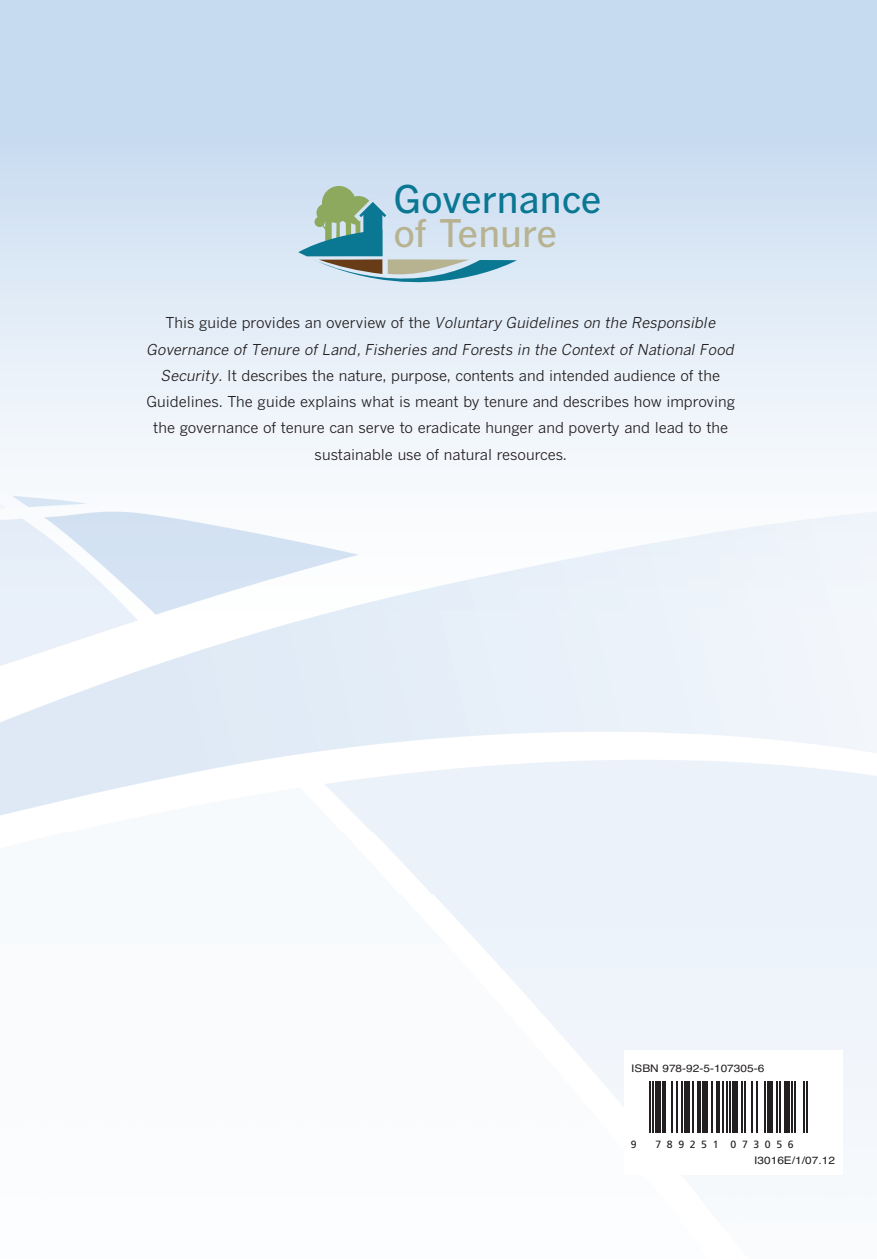
<style>
.page{position:relative;width:877px;height:1259px;background:#fff}
.page>*{position:absolute;margin:0;border:0;box-sizing:border-box;transform-origin:0 0}
.t1{font:500 37.8px "Benton Gothic";color:#0a7793}
.t2{font:500 37.8px "Benton Gothic";letter-spacing:-.01em;color:#b7b290}
.t3{font:14.88px/26.2px "Benton Gothic";color:#231f20;text-align:center}
.t4{font:10.5px "Helvetica";color:#231f20;scale:1.13 1}
.t5{font:10.5px "Frutiger LT Std";letter-spacing:.535em;color:#231f20}
.s1{font-style:italic}
</style>
<div class="page">
<svg style="left:0;top:0;width:877px;height:466px;background:#d8e5f4"></svg>
<svg style="left:282px;top:172px;width:235px;height:138px;background:#bed4dd"></svg>
<hr style="left:649px;top:1080px;width:2px;height:52px;background:#231f20">
<hr style="left:652px;top:1080px;width:2px;height:52px;background:#231f20">
<div style="left:655px;top:1080px;width:6px;height:52px;background:#231f20"></div>
<hr style="left:662px;top:1080px;width:4px;height:52px;background:#231f20">
<hr style="left:671px;top:1080px;width:1px;height:52px;background:#231f20">
<hr style="left:676px;top:1080px;width:1px;height:52px;background:#231f20">
<hr style="left:681px;top:1080px;width:1px;height:52px;background:#231f20">
<div style="left:684px;top:1080px;width:5px;height:52px;background:#231f20"></div>
<hr style="left:692px;top:1080px;width:2px;height:52px;background:#231f20">
<hr style="left:697px;top:1080px;width:4px;height:52px;background:#231f20">
<div style="left:702px;top:1080px;width:5px;height:52px;background:#231f20"></div>
<hr style="left:711px;top:1080px;width:1px;height:52px;background:#231f20">
<hr style="left:716px;top:1080px;width:3px;height:52px;background:#231f20">
<hr style="left:722px;top:1080px;width:2px;height:52px;background:#231f20">
<hr style="left:726px;top:1080px;width:1px;height:52px;background:#231f20">
<hr style="left:729px;top:1080px;width:2px;height:52px;background:#231f20">
<div style="left:732px;top:1080px;width:5px;height:52px;background:#231f20"></div>
<hr style="left:741px;top:1080px;width:1px;height:52px;background:#231f20">
<hr style="left:744px;top:1080px;width:2px;height:52px;background:#231f20">
<hr style="left:751px;top:1080px;width:1px;height:52px;background:#231f20">
<hr style="left:756px;top:1080px;width:1px;height:52px;background:#231f20">
<hr style="left:764px;top:1080px;width:2px;height:52px;background:#231f20">
<div style="left:767px;top:1080px;width:5px;height:52px;background:#231f20"></div>
<hr style="left:776px;top:1080px;width:1px;height:52px;background:#231f20">
<hr style="left:779px;top:1080px;width:2px;height:52px;background:#231f20">
<div style="left:784px;top:1080px;width:5px;height:52px;background:#231f20"></div>
<hr style="left:791px;top:1080px;width:1px;height:52px;background:#231f20">
<hr style="left:794px;top:1080px;width:2px;height:52px;background:#231f20">
<hr style="left:802px;top:1080px;width:2px;height:52px;background:#231f20">
<hr style="left:806px;top:1080px;width:1px;height:52px;background:#231f20">
<h1 class="t1" style="left:393px;top:185px;width:210px">Governance</h1>
<h1 class="t2" style="left:393px;top:219px;width:165px">of Tenure</h1>
<p class="t3" style="left:146px;top:311px;width:590px">This guide provides an overview of the <span class="s1">Voluntary Guidelines on the Responsible Governance of Tenure of Land, Fisheries and Forests in the Context of National Food Security</span>. It describes the nature, purpose, contents and intended audience of the Guidelines. The guide explains what is meant by tenure and describes how improving the governance of tenure can serve to eradicate hunger and poverty and lead to the sustainable use of natural resources.</p>
<p class="t4" style="left:631px;top:1064px;width:119px">ISBN 978-92-5-107305-6</p>
<p class="t5" style="left:630px;top:1138px;width:7px">9</p>
<p class="t5" style="left:655px;top:1138px;width:140px">789251 073056</p>
<p class="t4" style="left:754px;top:1155px;width:73px">I3016E/1/07.12</p>
</div>
